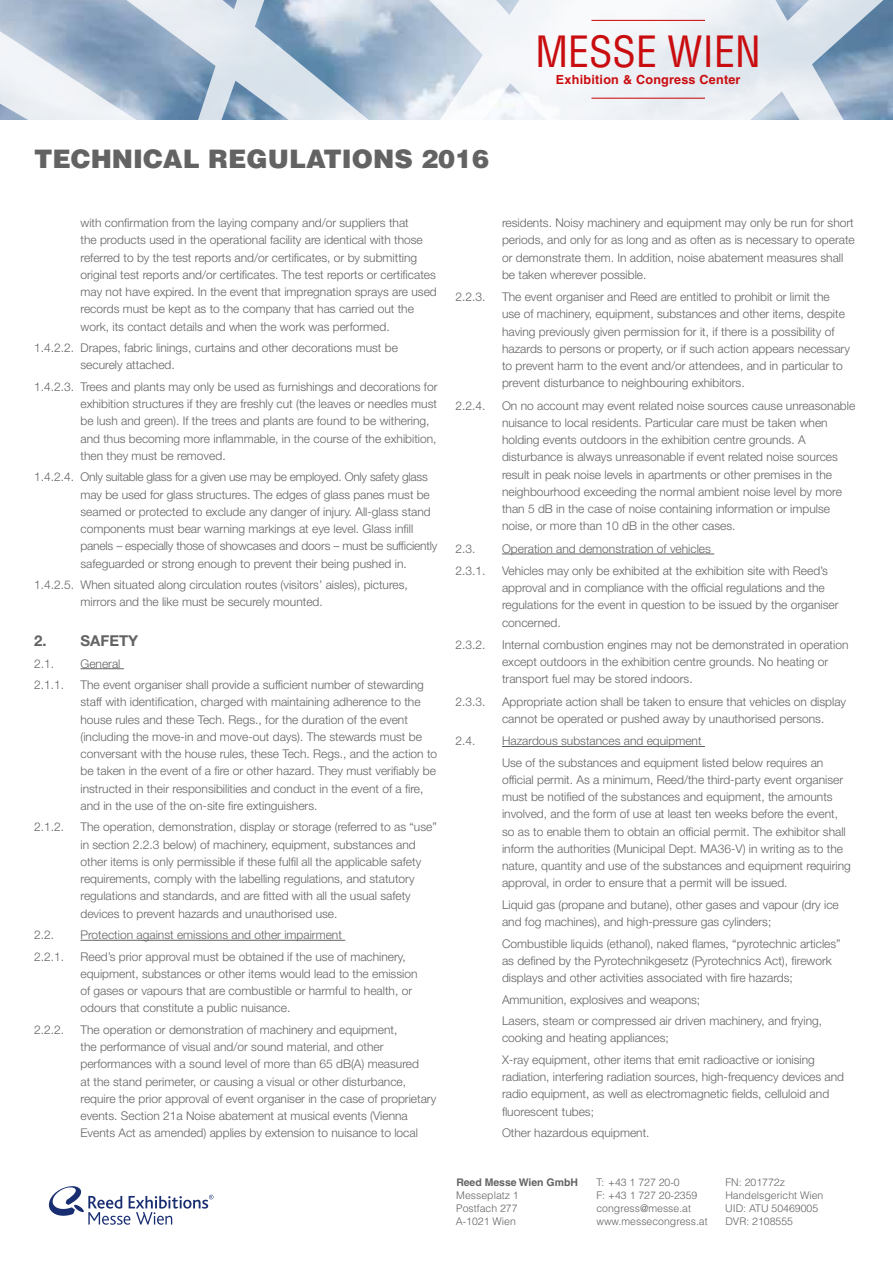
<style>
.page{position:relative;width:893px;height:1263px;background:#fff}
.page>*{position:absolute;margin:0;border:0;box-sizing:border-box;transform-origin:0 0}
.t1{font:condensed 42px "Helvetica LT Std";color:#c90c0f}
.t2{font:900 25.5px "Helvetica LT Std";color:#646363}
.t3{font:700 15px "Helvetica Neue LT Std";color:#646363}
.t4{font:700 12.6px "Helvetica LT Std";letter-spacing:.02em;color:#c90c0f}
.t5{font:300 12px/17.2px "Helvetica Neue LT Std";color:#646363}
.t6{font:300 10.5px/12.8px "Helvetica LT Std";color:#646363}
.t7{font:700 10.5px "Helvetica LT Std";color:#646363}
</style>
<div class="page">
<svg style="left:48px;top:1186px;width:165px;height:39px"></svg>
<svg style="left:0;top:0;width:893px;height:119px"></svg>
<hr style="left:591px;top:20px;width:114px;height:1px;background:#c90c0f">
<hr style="left:591px;top:98px;width:114px;height:1px;background:#c90c0f">
<hr style="left:81px;top:668px;width:43px;height:1px;background:#646363">
<hr style="left:81px;top:940px;width:264px;height:1px;background:#646363">
<hr style="left:502px;top:554px;width:212px;height:1px;background:#646363">
<hr style="left:502px;top:746px;width:203px;height:1px;background:#646363">
<h2 class="t2" style="left:34px;top:142px;width:457px">TECHNICAL REGULATIONS 2016</h2>
<h1 class="t1" style="left:536px;top:25px;width:227px">MESSE WIEN</h1>
<p class="t4" style="left:556px;top:72px;width:186px">Exhibition &amp; Congress Center</p>
<p class="t5" style="left:81px;top:214px;width:358px">with confirmation from the laying company and/or suppliers that<br>the products used in the operational facility are identical with those referred to by the test reports and/or certificates, or by submitting original test reports and/or certificates. The test reports or certificates may not have expired. In the event that impregnation sprays are used records must be kept as to the company that has carried out the work, its contact details and when the work was performed.</p>
<p class="t5" style="left:81px;top:339px;width:319px;text-indent:-46px">1.4.2.2. Drapes, fabric linings, curtains and other decorations must be securely attached.</p>
<p class="t5" style="left:81px;top:378px;width:358px;text-indent:-46px">1.4.2.3. Trees and plants may only be used as furnishings and decorations for exhibition structures if they are freshly cut (the leaves or needles must be lush and green). If the trees and plants are found to be withering, and thus becoming more inflammable, in the course of the exhibition, then they must be removed.</p>
<p class="t5" style="left:81px;top:468px;width:358px;text-indent:-46px">1.4.2.4. Only suitable glass for a given use may be employed. Only safety glass may be used for glass structures. The edges of glass panes must be seamed or protected to exclude any danger of injury. All-glass stand components must bear warning markings at eye level. Glass infill panels – especially those of showcases and doors – must be sufficiently safeguarded or strong enough to prevent their being pushed in.</p>
<p class="t5" style="left:81px;top:576px;width:329px;text-indent:-46px">1.4.2.5. When situated along circulation routes (visitors’ aisles), pictures, mirrors and the like must be securely mounted.</p>
<p class="t3" style="left:34px;top:631px;width:106px">2. SAFETY</p>
<p class="t5" style="left:34px;top:654px;width:22px">2.1.</p>
<p class="t5" style="left:81px;top:654px;width:42px">General</p>
<p class="t5" style="left:34px;top:676px;width:32px">2.1.1.</p>
<p class="t5" style="left:81px;top:676px;width:358px">The event organiser shall provide a sufficient number of stewarding staff with identification, charged with maintaining adherence to the house rules and these Tech. Regs., for the duration of the event (including the move-in and move-out days). The stewards must be conversant with the house rules, these Tech. Regs., and the action to be taken in the event of a fire or other hazard. They must verifiably be instructed in their responsibilities and conduct in the event of a fire, and in the use of the on-site fire extinguishers.</p>
<p class="t5" style="left:34px;top:818px;width:32px">2.1.2.</p>
<p class="t5" style="left:81px;top:818px;width:358px">The operation, demonstration, display or storage (referred to as “use” in section 2.2.3 below) of machinery, equipment, substances and other items is only permissible if these fulfil all the applicable safety requirements, comply with the labelling regulations, and statutory regulations and standards, and are fitted with all the usual safety devices to prevent hazards and unauthorised use.</p>
<p class="t5" style="left:34px;top:926px;width:22px">2.2.</p>
<p class="t5" style="left:81px;top:926px;width:263px">Protection against emissions and other impairment</p>
<p class="t5" style="left:34px;top:947px;width:32px">2.2.1.</p>
<p class="t5" style="left:81px;top:947px;width:338px">Reed’s prior approval must be obtained if the use of machinery, equipment, substances or other items would lead to the emission of gases or vapours that are combustible or harmful to health, or odours that constitute a public nuisance.</p>
<p class="t5" style="left:34px;top:1020px;width:32px">2.2.2.</p>
<p class="t5" style="left:81px;top:1020px;width:357px">The operation or demonstration of machinery and equipment,<br>the performance of visual and/or sound material, and other performances with a sound level of more than 65 dB(A) measured<br>at the stand perimeter, or causing a visual or other disturbance, require the prior approval of event organiser in the case of proprietary events. Section 21a Noise abatement at musical events (Vienna Events Act as amended) applies by extension to nuisance to local</p>
<p class="t5" style="left:502px;top:214px;width:354px">residents. Noisy machinery and equipment may only be run for short periods, and only for as long and as often as is necessary to operate or demonstrate them. In addition, noise abatement measures shall be taken wherever possible.</p>
<p class="t5" style="left:455px;top:288px;width:32px">2.2.3.</p>
<p class="t5" style="left:502px;top:288px;width:349px">The event organiser and Reed are entitled to prohibit or limit the use of machinery, equipment, substances and other items, despite having previously given permission for it, if there is a possibility of hazards to persons or property, or if such action appears necessary to prevent harm to the event and/or attendees, and in particular to prevent disturbance to neighbouring exhibitors.</p>
<p class="t5" style="left:455px;top:396px;width:32px">2.2.4.</p>
<p class="t5" style="left:502px;top:396px;width:355px">On no account may event related noise sources cause unreasonable nuisance to local residents. Particular care must be taken when holding events outdoors in the exhibition centre grounds. A disturbance is always unreasonable if event related noise sources result in peak noise levels in apartments or other premises in the neighbourhood exceeding the normal ambient noise level by more than 5 dB in the case of noise containing information or impulse noise, or more than 10 dB in the other cases.</p>
<p class="t5" style="left:455px;top:539px;width:22px">2.3.</p>
<p class="t5" style="left:502px;top:539px;width:210px">Operation and demonstration of vehicles</p>
<p class="t5" style="left:455px;top:562px;width:32px">2.3.1.</p>
<p class="t5" style="left:502px;top:562px;width:338px">Vehicles may only be exhibited at the exhibition site with Reed’s approval and in compliance with the official regulations and the regulations for the event in question to be issued by the organiser concerned.</p>
<p class="t5" style="left:455px;top:636px;width:32px">2.3.2.</p>
<p class="t5" style="left:502px;top:636px;width:348px">Internal combustion engines may not be demonstrated in operation except outdoors in the exhibition centre grounds. No heating or transport fuel may be stored indoors.</p>
<p class="t5" style="left:455px;top:692px;width:32px">2.3.3.</p>
<p class="t5" style="left:502px;top:692px;width:346px">Appropriate action shall be taken to ensure that vehicles on display cannot be operated or pushed away by unauthorised persons.</p>
<p class="t5" style="left:455px;top:732px;width:22px">2.4.</p>
<p class="t5" style="left:502px;top:730px;width:323px;line-height:21.5px">Hazardous substances and equipment<br>Use of the substances and equipment listed below requires an</p>
<p class="t5" style="left:502px;top:771px;width:350px">official permit. As a minimum, Reed/the third-party event organiser must be notified of the substances and equipment, the amounts involved, and the form of use at least ten weeks before the event, so as to enable them to obtain an official permit. The exhibitor shall inform the authorities (Municipal Dept. MA36-V) in writing as to the nature, quantity and use of the substances and equipment requiring approval, in order to ensure that a permit will be issued.</p>
<p class="t5" style="left:502px;top:896px;width:338px">Liquid gas (propane and butane), other gases and vapour (dry ice and fog machines), and high-pressure gas cylinders;</p>
<p class="t5" style="left:502px;top:934px;width:340px">Combustible liquids (ethanol), naked flames, “pyrotechnic articles” as defined by the Pyrotechnikgesetz (Pyrotechnics Act), firework displays and other activities associated with fire hazards;</p>
<p class="t5" style="left:502px;top:988px;width:322px;line-height:21.5px">Ammunition, explosives and weapons;<br>Lasers, steam or compressed air driven machinery, and frying,</p>
<p class="t5" style="left:502px;top:1027px;width:314px;line-height:21.5px">cooking and heating appliances;<br>X-ray equipment, other items that emit radioactive or ionising</p>
<p class="t5" style="left:502px;top:1068px;width:344px">radiation, interfering radiation sources, high-frequency devices and radio equipment, as well as electromagnetic fields, celluloid and fluorescent tubes;</p>
<p class="t5" style="left:502px;top:1124px;width:149px">Other hazardous equipment.</p>
<p class="t7" style="left:456px;top:1176px;width:123px">Reed Messe Wien GmbH</p>
<p class="t6" style="left:456px;top:1189px;width:64px;text-align:justify">Messeplatz 1<br>Postfach 277<br>A-1021 Wien</p>
<p class="t6" style="left:596px;top:1176px;width:113px">T: +43 1 727 20-0<br>F: +43 1 727 20-2359 congress@messe.at www.messecongress.at</p>
<p class="t6" style="left:725px;top:1176px;width:100px">FN: 201772z<br>Handelsgericht Wien<br>UID: ATU 50469005<br>DVR: 2108555</p>
</div>
